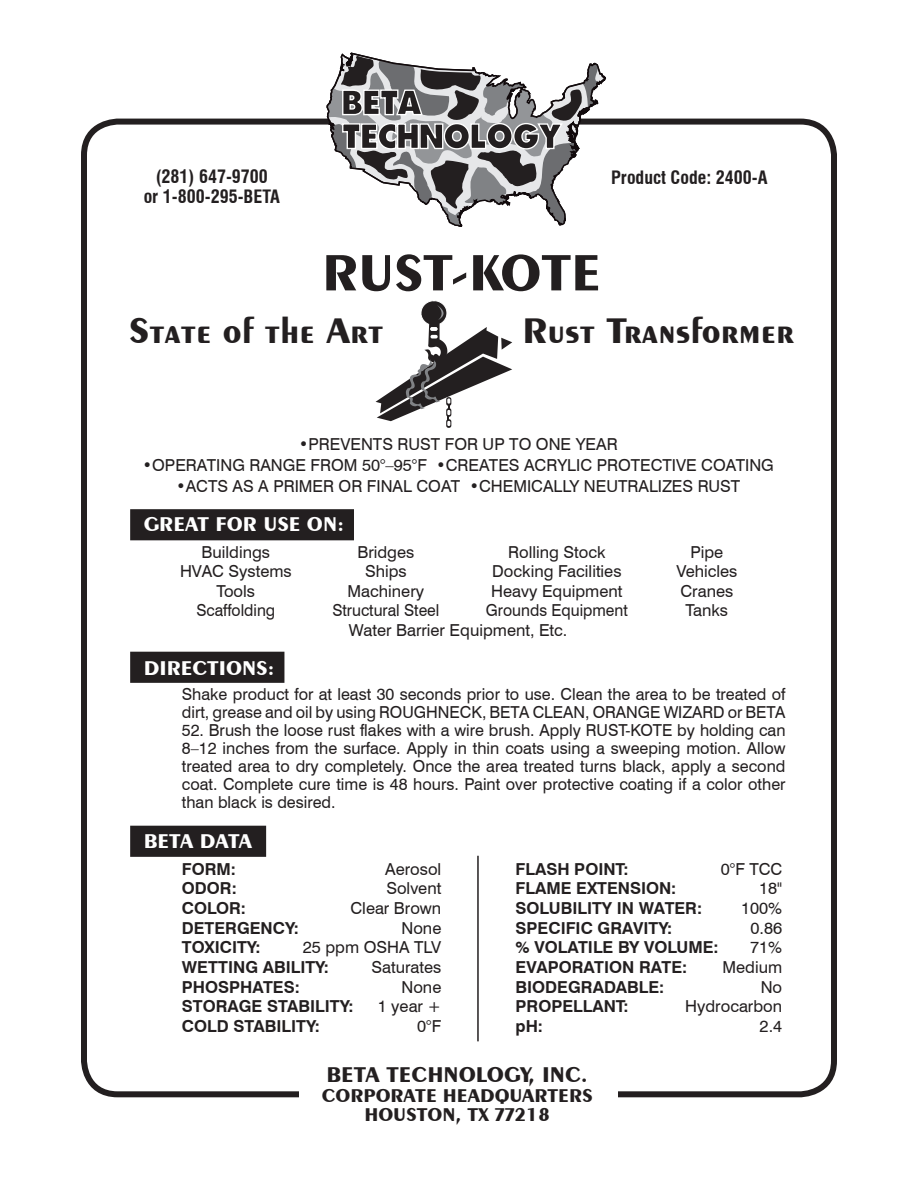
<style>
.page{position:relative;width:918px;height:1188px;background:#fff}
.page>*{position:absolute;margin:0;border:0;box-sizing:border-box;transform-origin:0 0}
.t1{font:700 54px "Exotic 350 BT";color:#231f20}
.t2{font:700 37.5px "Exotic 350 BT";color:#231f20}
.t3{font:700 22.5px "Exotic 350 BT";color:#231f20}
.t4{font:700 21px "Exotic 350 BT";color:#fff}
.t5{font:700 21px "Exotic 350 BT";letter-spacing:-.02em;color:#fff}
.t6{font:700 19.5px "Exotic 350 BT";color:#231f20}
.Body_text{font:700 condensed 18px "Swiss 721 BT";color:#231f20}
.Body_text-2{font:16.5px/18px "Swiss 721 BT";color:#231f20}
.t7{font:700 16.5px "Swiss 721 BT";color:#231f20}
.BODY{font:16.5px "Swiss 721 BT";color:#231f20}
.Body_text-3{font:16.5px "Swiss 721 BT";color:#231f20;scale:.95 1}
</style>
<div class="page">
<div style="left:81px;top:119px;width:756px;height:978px;border:6px solid #231f20;border-radius:34px"></div>
<div style="left:299px;top:1080px;width:319px;height:36px;background:#fff"></div>
<svg style="left:326px;top:56px;width:274px;height:170px"></svg>
<hr style="left:477px;top:856px;width:2px;height:185px;background:#231f20">
<div style="left:131px;top:510px;width:222px;height:30px;background:#231f20"></div>
<div style="left:130px;top:509px;width:224px;height:31px;border:2px solid #231f20"></div>
<div style="left:131px;top:652px;width:153px;height:30px;background:#231f20"></div>
<div style="left:130px;top:652px;width:154px;height:31px;border:2px solid #231f20"></div>
<div style="left:131px;top:826px;width:134px;height:30px;background:#231f20"></div>
<div style="left:130px;top:826px;width:136px;height:31px;border:2px solid #231f20"></div>
<svg style="left:376px;top:301px;width:136px;height:127px"></svg>
<p class="Body_text" style="left:156px;top:166px;width:114px">(281) 647-9700</p>
<p class="Body_text" style="left:144px;top:185px;width:138px">or 1-800-295-BETA</p>
<p class="Body_text" style="left:611px;top:166px;width:158px">Product Code: 2400-A</p>
<p class="t1" style="left:322px;top:240px;width:281px">RUST-KOTE</p>
<p class="t2" style="left:129px;top:308px;width:256px">State of the Art</p>
<p class="t2" style="left:522px;top:308px;width:273px">Rust Transformer</p>
<p class="BODY" style="left:299px;top:434px;width:320px">•PREVENTS RUST FOR UP TO ONE YEAR</p>
<p class="BODY" style="left:143px;top:455px;width:633px">•OPERATING RANGE FROM 50°–95°F •CREATES ACRYLIC PROTECTIVE COATING</p>
<p class="BODY" style="left:176px;top:476px;width:566px">•ACTS AS A PRIMER OR FINAL COAT •CHEMICALLY NEUTRALIZES RUST</p>
<p class="t4" style="left:144px;top:511px;width:202px">GREAT FOR USE ON:</p>
<p class="Body_text-2" style="left:202px;top:543px;width:70px">Buildings</p>
<p class="Body_text-2" style="left:357px;top:543px;width:58px">Bridges</p>
<p class="Body_text-2" style="left:508px;top:543px;width:99px">Rolling Stock</p>
<p class="Body_text-2" style="left:690px;top:543px;width:34px">Pipe</p>
<p class="Body_text-2" style="left:180px;top:562px;width:113px">HVAC Systems</p>
<p class="Body_text-2" style="left:365px;top:562px;width:43px">Ships</p>
<p class="Body_text-2" style="left:492px;top:562px;width:131px">Docking Facilities</p>
<p class="Body_text-2" style="left:676px;top:562px;width:63px">Vehicles</p>
<p class="Body_text-2" style="left:217px;top:582px;width:40px">Tools</p>
<p class="Body_text-2" style="left:348px;top:582px;width:78px">Machinery</p>
<p class="Body_text-2" style="left:491px;top:582px;width:133px">Heavy Equipment</p>
<p class="Body_text-2" style="left:680px;top:582px;width:54px">Cranes</p>
<p class="Body_text-3" style="left:196px;top:600px;width:84px">Scaffolding</p>
<p class="Body_text-3" style="left:332px;top:600px;width:114px">Structural Steel</p>
<p class="Body_text-3" style="left:486px;top:600px;width:151px">Grounds Equipment</p>
<p class="Body_text-2" style="left:686px;top:601px;width:44px">Tanks</p>
<p class="Body_text-2" style="left:349px;top:621px;width:220px">Water Barrier Equipment, Etc.</p>
<p class="t4" style="left:144px;top:655px;width:133px">DIRECTIONS:</p>
<p class="Body_text-2" style="left:182px;top:685px;width:605px">Shake product for at least 30 seconds prior to use. Clean the area to be treated of dirt, grease and oil by using ROUGHNECK, BETA CLEAN, ORANGE WIZARD or BETA</p>
<p class="Body_text-2" style="left:182px;top:721px;width:605px;text-align:justify">52. Brush the loose rust flakes with a wire brush. Apply RUST-KOTE by holding can 8–12 inches from the surface. Apply in thin coats using a sweeping motion. Allow treated area to dry completely. Once the area treated turns black, apply a second coat. Complete cure time is 48 hours. Paint over protective coating if a color other than black is desired.</p>
<p class="t5" style="left:144px;top:828px;width:110px">BETA DATA</p>
<p class="t7" style="left:182px;top:859px;width:56px">FORM:</p>
<p class="Body_text-2" style="left:385px;top:860px;width:58px">Aerosol</p>
<p class="t7" style="left:516px;top:859px;width:114px">FLASH POINT:</p>
<p class="Body_text-2" style="left:721px;top:860px;width:63px">0°F TCC</p>
<p class="t7" style="left:182px;top:878px;width:56px">ODOR:</p>
<p class="Body_text-2" style="left:386px;top:879px;width:56px">Solvent</p>
<p class="t7" style="left:516px;top:878px;width:162px">FLAME EXTENSION:</p>
<p class="Body_text-2" style="left:759px;top:879px;width:25px">18"</p>
<p class="t7" style="left:182px;top:898px;width:66px">COLOR:</p>
<p class="Body_text-2" style="left:351px;top:899px;width:92px">Clear Brown</p>
<p class="t7" style="left:516px;top:898px;width:188px">SOLUBILITY IN WATER:</p>
<p class="Body_text-2" style="left:741px;top:899px;width:43px">100%</p>
<p class="t7" style="left:182px;top:918px;width:118px">DETERGENCY:</p>
<p class="Body_text-2" style="left:401px;top:919px;width:41px">None</p>
<p class="t7" style="left:516px;top:918px;width:158px">SPECIFIC GRAVITY:</p>
<p class="Body_text-2" style="left:751px;top:919px;width:33px">0.86</p>
<p class="t7" style="left:182px;top:937px;width:80px">TOXICITY:</p>
<p class="Body_text-2" style="left:303px;top:938px;width:140px">25 ppm OSHA TLV</p>
<p class="t7" style="left:516px;top:937px;width:205px">% VOLATILE BY VOLUME:</p>
<p class="Body_text-2" style="left:750px;top:938px;width:34px">71%</p>
<p class="t7" style="left:182px;top:957px;width:149px">WETTING ABILITY:</p>
<p class="Body_text-2" style="left:371px;top:958px;width:71px">Saturates</p>
<p class="t7" style="left:516px;top:957px;width:173px">EVAPORATION RATE:</p>
<p class="Body_text-2" style="left:723px;top:958px;width:61px">Medium</p>
<p class="t7" style="left:182px;top:977px;width:119px">PHOSPHATES:</p>
<p class="Body_text-2" style="left:401px;top:978px;width:41px">None</p>
<p class="t7" style="left:516px;top:977px;width:150px">BIODEGRADABLE:</p>
<p class="Body_text-2" style="left:761px;top:978px;width:23px">No</p>
<p class="t7" style="left:182px;top:996px;width:173px">STORAGE STABILITY:</p>
<p class="Body_text-2" style="left:378px;top:997px;width:65px">1 year +</p>
<p class="t7" style="left:516px;top:996px;width:115px">PROPELLANT:</p>
<p class="Body_text-2" style="left:685px;top:997px;width:99px">Hydrocarbon</p>
<p class="t7" style="left:182px;top:1016px;width:139px">COLD STABILITY:</p>
<p class="Body_text-2" style="left:417px;top:1017px;width:26px">0°F</p>
<p class="t7" style="left:516px;top:1016px;width:29px">pH:</p>
<p class="Body_text-2" style="left:760px;top:1017px;width:24px">2.4</p>
<p class="t3" style="left:327px;top:1061px;width:263px">BETA TECHNOLOGY, INC.</p>
<p class="t6" style="left:322px;top:1084px;width:272px">CORPORATE HEADQUARTERS</p>
<p class="t6" style="left:364px;top:1103px;width:187px">HOUSTON, TX 77218</p>
</div>
